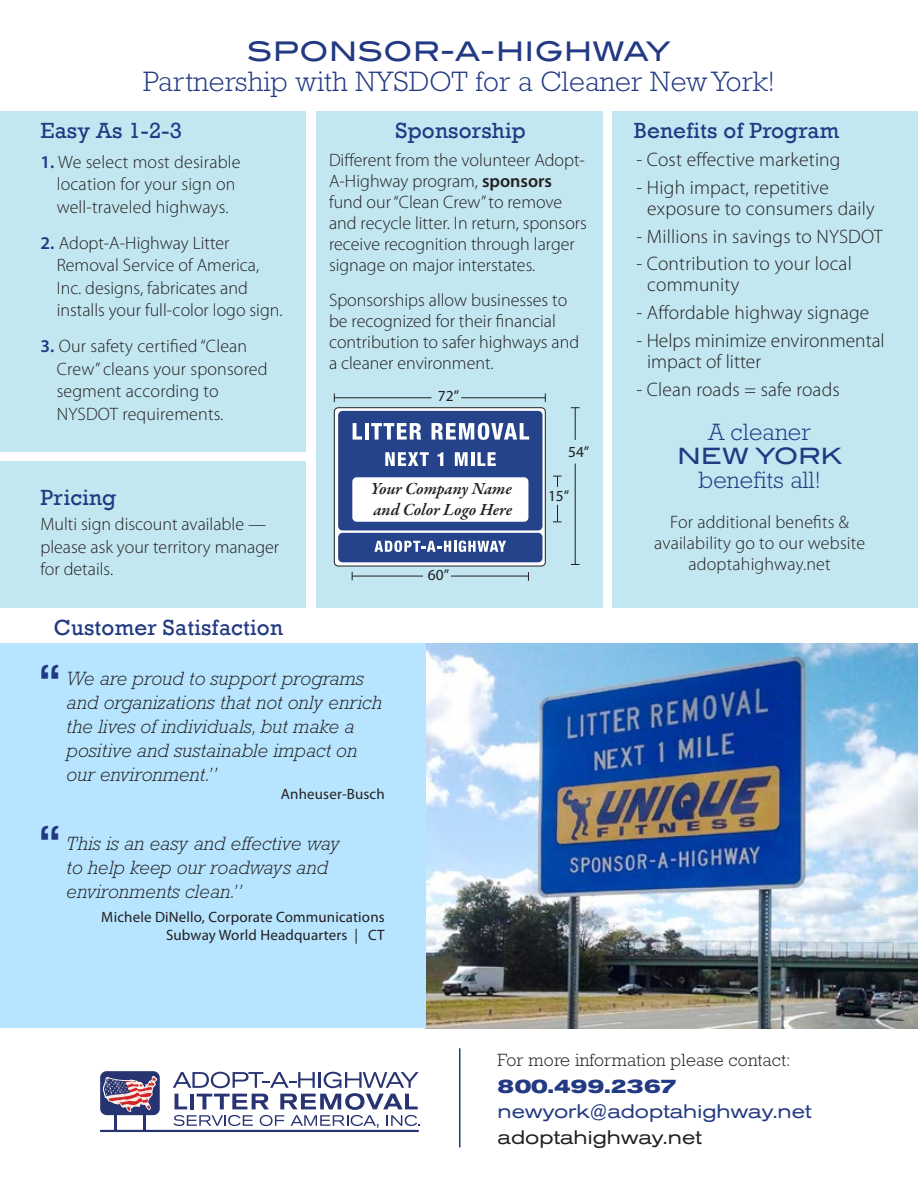
<style>
.page{position:relative;width:918px;height:1188px;background:#fff}
.page>*{position:absolute;margin:0;border:0;box-sizing:border-box;transform-origin:0 0}
.t1{font:700 40.5px "Rockwell";color:#223983}
.t2{font:300 28.5px "Rockwell";letter-spacing:.01em;color:#223983}
.t3{font:500 27px "Blair ITC";color:#223983}
.t4{font:300 24px "Rockwell";letter-spacing:.01em;color:#223983}
.t5{font:22.5px "Rockwell";letter-spacing:.01em;color:#223983}
.t6{font:500 22.5px "Blair ITC";letter-spacing:-.01em;color:#223983}
.t7{font:300 19.5px/21px "Myriad Pro";letter-spacing:.01em;color:#231f20}
.t8{font:italic 300 19.5px/24px "Rockwell";letter-spacing:.01em;color:#231f20}
.t9{font:expanded 19.5px "Akzidenz Grotesk BE";color:#223983}
.t10{font:expanded 19.5px "Akzidenz Grotesk BE";color:#231f20}
.t11{font:700 expanded 19.5px "Akzidenz Grotesk BE";color:#223983}
.t12{font:300 18px/22.5px "Myriad Pro";color:#231f20}
.t13{font:300 18px "Rockwell";letter-spacing:.01em;color:#231f20}
.t14{font:italic 600 17.4px/20.9px "Garamond Premr Pro";letter-spacing:-.005em;color:#231f20}
.t15{font:15.45px "Myriad Pro";color:#231f20}
.t16{font:15px/18px "Myriad Pro";letter-spacing:.01em;color:#231f20;text-align:right}
.s1{font-weight:600;color:#223983}
.s2{font-style:italic}
.s3{font-weight:600}
</style>
<div class="page">
<img style="left:426px;top:644px;width:492px;height:384px">
<div style="left:0;top:644px;width:426px;height:384px;background:#b7e5ff"></div>
<div style="left:0;top:111px;width:305px;height:340px;background:#c2e7f0"></div>
<div style="left:613px;top:111px;width:305px;height:497px;background:#c2e7f0"></div>
<div style="left:316px;top:111px;width:286px;height:497px;background:#c2e7f0"></div>
<hr style="left:459px;top:1048px;width:1px;height:100px;background:#223983">
<svg style="left:334px;top:408px;width:211px;height:158px;background:#e7ebf2"></svg>
<div style="left:334px;top:407px;width:212px;height:160px;border:1px solid #231f20;border-radius:4px"></div>
<div style="left:338px;top:411px;width:205px;height:119px;background:#25438a;border-radius:4px"></div>
<div style="left:338px;top:533px;width:205px;height:29px;background:#25438a;border-radius:4px"></div>
<svg style="left:553px;top:505px;width:9px;height:17px"></svg>
<hr style="left:575px;top:408px;width:1px;height:32px;background:#231f20">
<hr style="left:451px;top:576px;width:77px;height:1px;background:#231f20">
<hr style="left:461px;top:397px;width:84px;height:1px;background:#231f20">
<svg style="left:353px;top:423px;width:9px;height:17px"></svg>
<hr style="left:365px;top:423px;width:4px;height:17px;background:#fff">
<svg style="left:371px;top:423px;width:50px;height:17px"></svg>
<svg style="left:432px;top:423px;width:97px;height:17px"></svg>
<svg style="left:385px;top:452px;width:44px;height:14px"></svg>
<svg style="left:438px;top:452px;width:5px;height:14px"></svg>
<svg style="left:455px;top:452px;width:13px;height:14px"></svg>
<hr style="left:471px;top:452px;width:3px;height:14px;background:#fff">
<svg style="left:477px;top:452px;width:19px;height:14px"></svg>
<svg style="left:374px;top:541px;width:132px;height:11px"></svg>
<div style="left:352px;top:477px;width:176px;height:45px;background:#fff;border-radius:4px"></div>
<hr style="left:352px;top:576px;width:71px;height:1px;background:#231f20">
<hr style="left:334px;top:397px;width:98px;height:1px;background:#231f20">
<svg style="left:553px;top:476px;width:9px;height:11px"></svg>
<hr style="left:575px;top:463px;width:1px;height:101px;background:#231f20">
<svg style="left:173px;top:1072px;width:247px;height:56px"></svg>
<div style="left:100px;top:1071px;width:60px;height:44px;border:2px solid #283371;border-radius:5px"></div>
<hr style="left:114px;top:1110px;width:3px;height:21px;background:#283371">
<hr style="left:143px;top:1110px;width:3px;height:21px;background:#283371">
<svg style="left:102px;top:1071px;width:56px;height:45px;background:#766287"></svg>
<hr style="left:100px;top:1130px;width:319px;height:2px;background:#283371">
<div style="left:0;top:461px;width:305px;height:147px;background:#c2e7f0"></div>
<h3 class="t3" style="left:247px;top:35px;width:425px">SPONSOR-A-HIGHWAY</h3>
<h2 class="t2" style="left:143px;top:65px;width:633px">Partnership with NYSDOT for a Cleaner New York!</h2>
<p class="t5" style="left:40px;top:118px;width:143px">Easy As 1-2-3</p>
<p class="t12" style="left:57px;top:150px;width:185px;text-indent:-16px"><span class="s1">1.</span> We select most desirable location for your sign on well-traveled highways.</p>
<p class="t12" style="left:57px;top:231px;width:227px;text-indent:-16px"><span class="s1">2.</span> Adopt-A-Highway Litter<br>Removal Service of America,<br>Inc. designs, fabricates and installs your full-color logo sign.</p>
<p class="t12" style="left:57px;top:335px;width:212px;text-indent:-16px"><span class="s1">3.</span> Our safety certified “Clean<br>Crew” cleans your sponsored segment according to<br>NYSDOT requirements<span class="s2">.</span></p>
<p class="t5" style="left:634px;top:118px;width:207px">Benefits of Program</p>
<p class="t7" style="left:636px;top:149px;width:206px">- Cost effective marketing</p>
<p class="t7" style="left:647px;top:177px;width:229px;text-indent:-11px">- High impact, repetitive exposure to consumers daily</p>
<p class="t7" style="left:636px;top:225px;width:248px">- Millions in savings to NYSDOT</p>
<p class="t7" style="left:647px;top:253px;width:206px;text-indent:-11px">- Contribution to your local community</p>
<p class="t7" style="left:636px;top:302px;width:234px">- Affordable highway signage</p>
<p class="t7" style="left:647px;top:330px;width:239px;text-indent:-11px">- Helps minimize environmental impact of litter</p>
<p class="t7" style="left:636px;top:378px;width:205px">- Clean roads = safe roads</p>
<h3 class="t4" style="left:708px;top:418px;width:104px">A cleaner</h3>
<p class="t6" style="left:677px;top:442px;width:167px">NEW YORK</p>
<h3 class="t4" style="left:698px;top:466px;width:124px">benefits all!</h3>
<p class="t12" style="left:654px;top:511px;width:213px;line-height:21px;text-align:center">For additional benefits &amp; availability go to our website adoptahighway.net</p>
<p class="t5" style="left:396px;top:118px;width:132px">Sponsorship</p>
<p class="t12" style="left:329px;top:149px;width:259px;line-height:21px">Different from the volunteer Adopt-A-Highway program, <span class="s3">sponsors </span>fund our “Clean Crew” to remove and recycle litter. In return, sponsors receive recognition through larger signage on major interstates.</p>
<p class="t12" style="left:329px;top:289px;width:252px;line-height:21px">Sponsorships allow businesses to be recognized for their financial contribution to safer highways and a cleaner environment.</p>
<p class="t15" style="left:438px;top:387px;width:23px">72”</p>
<p class="t15" style="left:568px;top:443px;width:23px">54”</p>
<p class="t15" style="left:548px;top:487px;width:23px">15”</p>
<p class="t14" style="left:371px;top:479px;width:143px">Your Company Name and Color Logo Here</p>
<p class="t5" style="left:40px;top:484px;width:77px">Pricing</p>
<p class="t12" style="left:40px;top:513px;width:240px">Multi sign discount available — please ask your territory manager for details.</p>
<p class="t15" style="left:428px;top:565px;width:23px">60”</p>
<p class="t5" style="left:54px;top:615px;width:231px">Customer Satisfaction</p>
<h1 class="t1" style="left:38px;top:654px;width:26px">“</h1>
<p class="t8" style="left:66px;top:666px;width:317px">We are proud to support programs and organizations that not only enrich the lives of individuals, but make a positive and sustainable impact on our environment.”</p>
<p class="t16" style="left:281px;top:785px;width:105px">Anheuser-Busch</p>
<p class="t8" style="left:66px;top:831px;width:275px">This is an easy and effective way to help keep our roadways and environments clean.”</p>
<p class="t16" style="left:101px;top:908px;width:285px">Michele DiNello, Corporate Communications<br>Subway World Headquarters | CT</p>
<h1 class="t1" style="left:38px;top:814px;width:26px">“</h1>
<p class="t13" style="left:498px;top:1050px;width:295px">For more information please contact:</p>
<p class="t11" style="left:498px;top:1075px;width:181px">800.499.2367</p>
<p class="t9" style="left:498px;top:1100px;width:316px">newyork@adoptahighway.net</p>
<p class="t10" style="left:498px;top:1126px;width:206px">adoptahighway.net</p>
</div>
